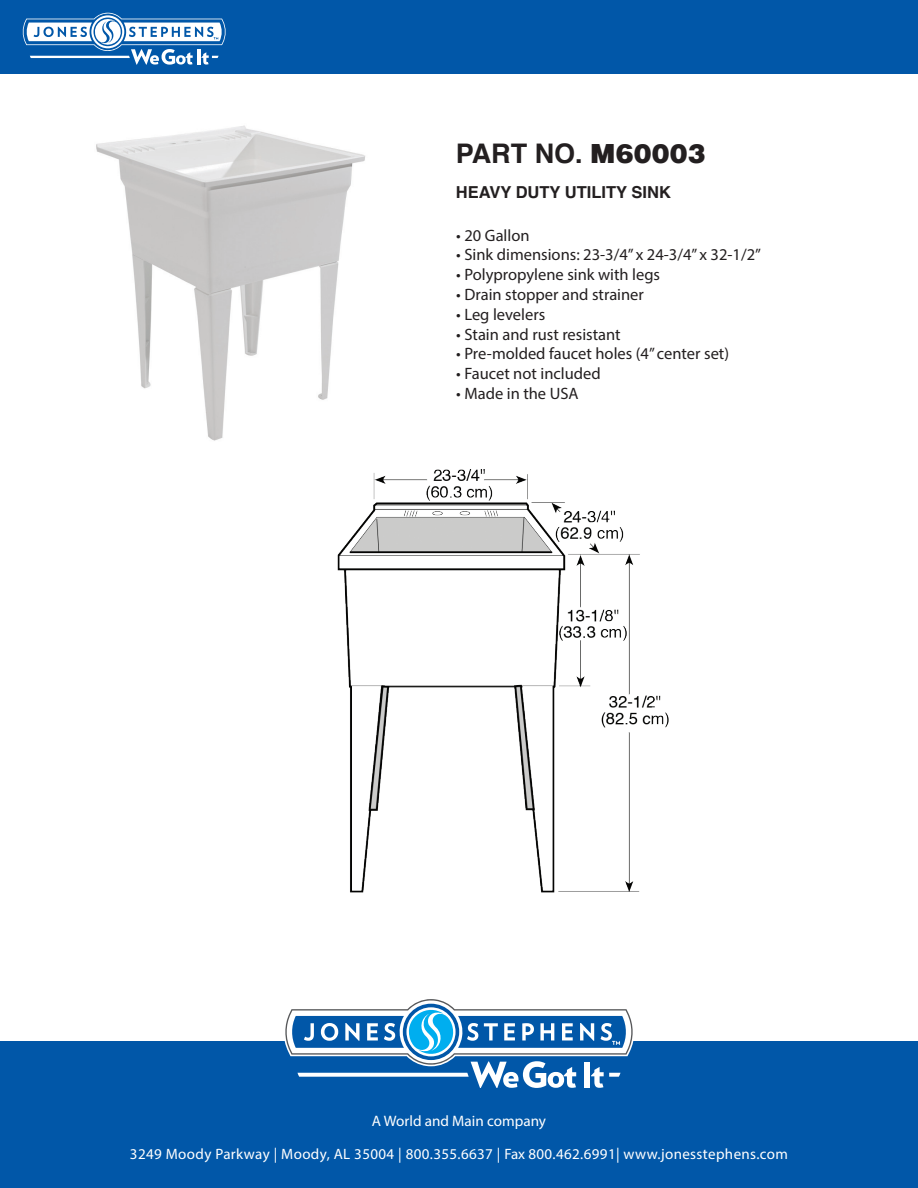
<style>
.page{position:relative;width:918px;height:1188px;background:#fff}
.page>*{position:absolute;margin:0;border:0;box-sizing:border-box;transform-origin:0 0}
.t1{font:700 27px "Helvetica";color:#231f20}
.t2{font:16.5px "Myriad Pro";color:#231f20}
.t3{font:700 16.5px "Helvetica";color:#231f20}
.t4{font:15.15px "Myriad Pro";color:#fff}
.t5{font:15px "Myriad Pro";letter-spacing:.025em;color:#fff}
.s1{font-weight:900}
</style>
<div class="page">
<div style="left:0;top:1041px;width:918px;height:147px;background:#0157a8"></div>
<svg style="left:284px;top:999px;width:350px;height:89px"></svg>
<div style="left:0;top:0;width:918px;height:73px;background:#0157a8"></div>
<svg style="left:22px;top:13px;width:204px;height:52px"></svg>
<img style="left:337px;top:469px;width:332px;height:424px">
<img style="left:96px;top:125px;width:269px;height:316px">
<p class="t1" style="left:456px;top:131px;width:252px">PART NO. <span class="s1">M60003</span></p>
<p class="t3" style="left:456px;top:179px;width:217px">HEAVY DUTY UTILITY SINK</p>
<p class="t2" style="left:456px;top:225px;width:75px">• 20 Gallon</p>
<p class="t2" style="left:456px;top:245px;width:306px">• Sink dimensions: 23-3/4” x 24-3/4” x 32-1/2”</p>
<p class="t2" style="left:456px;top:265px;width:205px">• Polypropylene sink with legs</p>
<p class="t2" style="left:456px;top:284px;width:189px">• Drain stopper and strainer</p>
<p class="t2" style="left:456px;top:304px;width:90px">• Leg levelers</p>
<p class="t2" style="left:456px;top:324px;width:166px">• Stain and rust resistant</p>
<p class="t2" style="left:456px;top:344px;width:274px">• Pre-molded faucet holes (4” center set)</p>
<p class="t2" style="left:456px;top:364px;width:146px">• Faucet not included</p>
<p class="t2" style="left:456px;top:383px;width:124px">• Made in the USA</p>
<p class="t4" style="left:372px;top:1111px;width:176px">A World and Main company</p>
<p class="t5" style="left:130px;top:1145px;width:660px">3249 Moody Parkway | Moody, AL 35004 | 800.355.6637 | Fax 800.462.6991| www.jonesstephens.com</p>
</div>
